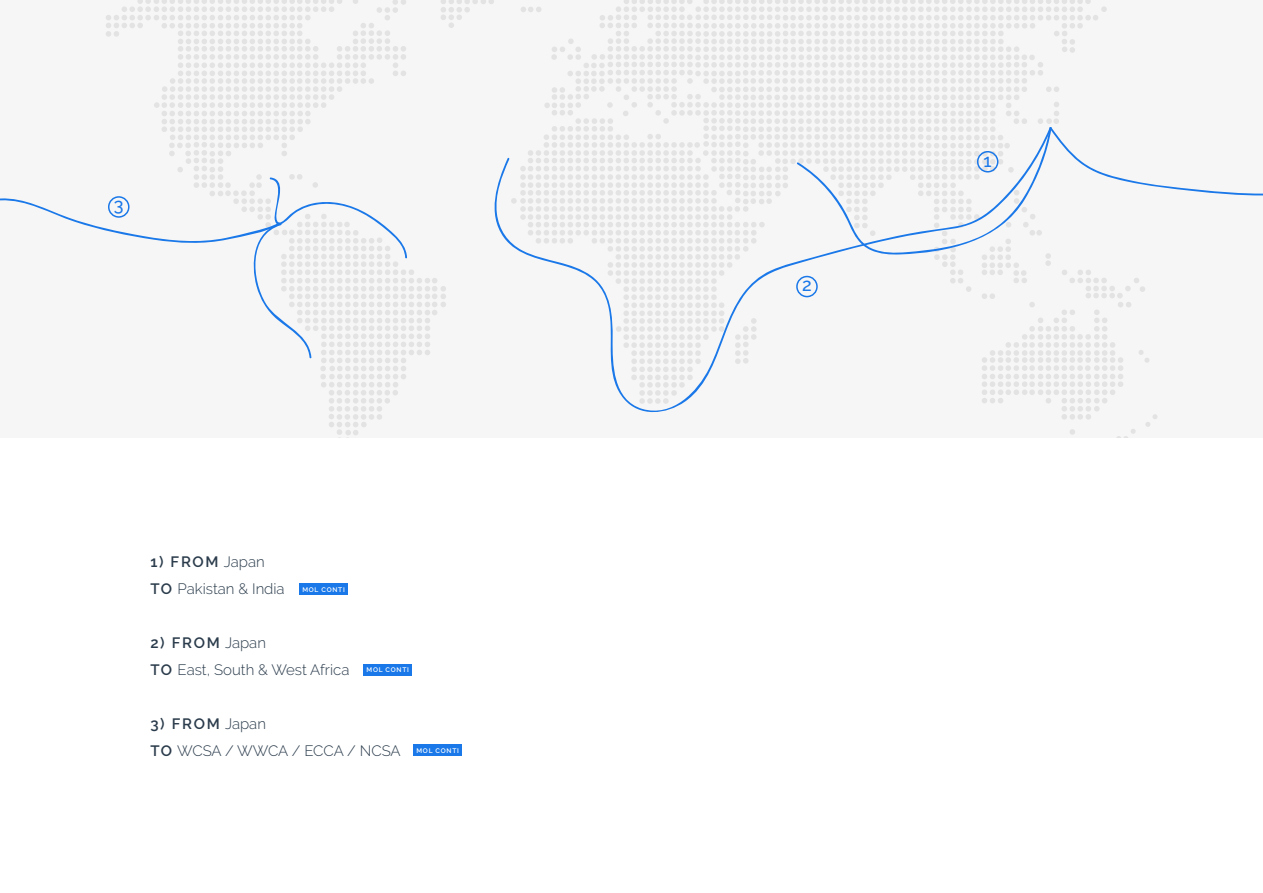
<style>
.page{position:relative;width:1263px;height:893px;background:#fff}
.page>*{position:absolute;margin:0;border:0;box-sizing:border-box;transform-origin:0 0}
.t1{font:500 18px "Raleway";color:#1a78e9}
.t2{font:300 15px/27px "Raleway";color:#2a3b4b}
.t3{font:600 6.6px "Raleway";letter-spacing:.115em;color:#fff}
.s1{font-weight:600}
</style>
<div class="page">
<svg style="left:0;top:0;width:494px;height:435px"></svg>
<div style="left:486px;top:127px;width:25px;height:291px;background:#f6f6f6"></div>
<div style="left:299px;top:584px;width:49px;height:11px;background:#1a78e9"></div>
<div style="left:363px;top:664px;width:49px;height:12px;background:#1a78e9"></div>
<div style="left:413px;top:744px;width:49px;height:12px;background:#1a78e9"></div>
<div style="left:108px;top:196px;width:22px;height:22px;border:2px solid #1a78e9;border-radius:50%"></div>
<svg style="left:511px;top:0;width:752px;height:437px"></svg>
<p class="t1" style="left:114px;top:194px;width:11px">3</p>
<p class="t2" style="left:150px;top:548px;width:136px"><span class="s1">1) FROM</span> Japan<br><span class="s1">TO</span> Pakistan &amp; India</p>
<p class="t3" style="left:302px;top:586px;width:44px">MOL CONTI</p>
<p class="t2" style="left:150px;top:629px;width:201px"><span class="s1">2) FROM</span> Japan<br><span class="s1">TO</span> East, South &amp; West Africa</p>
<p class="t3" style="left:367px;top:666px;width:44px">MOL CONTI</p>
<p class="t2" style="left:150px;top:710px;width:252px"><span class="s1">3) FROM</span> Japan<br><span class="s1">TO</span> WCSA / WWCA / ECCA / NCSA</p>
<p class="t3" style="left:416px;top:746px;width:44px">MOL CONTI</p>
<p class="t1" style="left:802px;top:275px;width:11px">2</p>
<p class="t1" style="left:983px;top:150px;width:10px">1</p>
</div>
